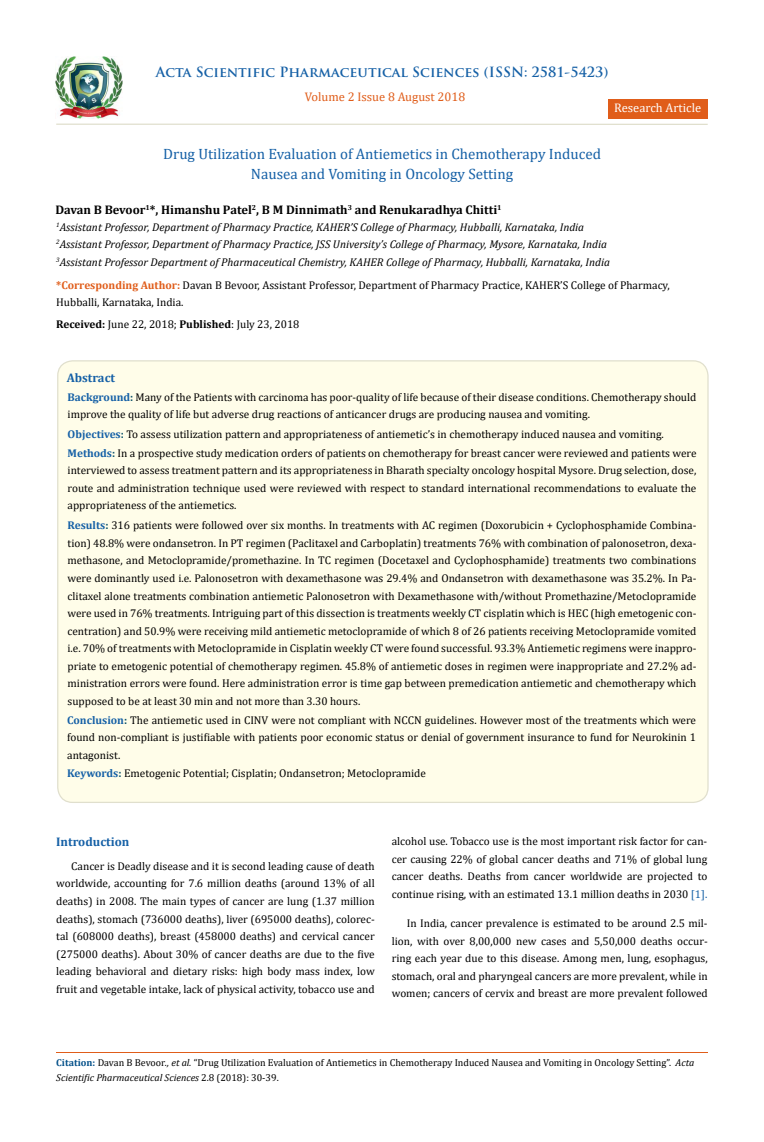
<style>
.page{position:relative;width:764px;height:1142px;background:#fff}
.page>*{position:absolute;margin:0;border:0;box-sizing:border-box;transform-origin:0 0}
.t1{font:15px/20px "Cambria";color:#1560a6;text-align:center}
.t2{font:700 13.75px "Trajan Pro";color:#1560a6}
.t3{font:700 12.5px "Cambria";color:#000}
.t4{font:12.5px "Cambria";color:#e05d1a}
.t5{font:700 12.5px "Cambria";color:#1560a6}
.t6{font:12.5px "Cambria";color:#fff}
.t7{font:11.25px/17.5px "Cambria";color:#000;text-align:justify}
.t8{font:italic 11.25px/17.5px "Cambria";color:#000}
.t9{font:10px/15px "Cambria";color:#000}
.s1{font-weight:700;color:#e05d1a}
.s2{font-weight:700}
.s3{font-weight:700;color:#1560a6}
.s4{font-weight:700;color:#0e546a}
.s5{color:#1560a6}
.s6{font-weight:700;color:#035089}
.s7{font-style:italic}
</style>
<div class="page">
<img style="left:56px;top:57px;width:66px;height:61px">
<div style="left:608px;top:99px;width:99px;height:20px;background:#e05d1a"></div>
<div style="left:58px;top:361px;width:650px;height:441px;background:#fffde9;border-radius:15px"></div>
<hr style="left:56px;top:1052px;width:651px;height:1px;background:#e05d1a">
<hr style="left:56px;top:123px;width:651px;height:2px;background:#e0dfcd">
<p class="t2" style="left:156px;top:64px;width:454px">Acta Scientific Pharmaceutical Sciences (ISSN: 2581-5423)</p>
<p class="t4" style="left:305px;top:90px;width:162px">Volume 2 Issue 8 August 2018</p>
<p class="t6" style="left:614px;top:100px;width:89px">Research Article</p>
<h1 class="t1" style="left:163px;top:144px;width:439px">Drug Utilization Evaluation of Antiemetics in Chemotherapy Induced<br>Nausea and Vomiting in Oncology Setting</h1>
<p class="t3" style="left:55px;top:201px;width:448px">Davan B Bevoor<sup>1</sup>*, Himanshu Patel<sup>2</sup>, B M Dinnimath<sup>3</sup> and Renukaradhya Chitti<sup>1</sup></p>
<p class="t8" style="left:56px;top:217px;width:555px"><sup>1</sup>Assistant Professor, Department of Pharmacy Practice, KAHER’S College of Pharmacy, Hubballi, Karnataka, India<br><sup>2</sup>Assistant Professor, Department of Pharmacy Practice, JSS University’s College of Pharmacy, Mysore, Karnataka, India<br><sup>3</sup>Assistant Professor Department of Pharmaceutical Chemistry, KAHER College of Pharmacy, Hubballi, Karnataka, India</p>
<p class="t7" style="left:56px;top:276px;width:615px"><span class="s1">*Corresponding Author:</span> Davan B Bevoor, Assistant Professor, Department of Pharmacy Practice, KAHER’S College of Pharmacy,<br>Hubballi, Karnataka, India.</p>
<p class="t7" style="left:56px;top:316px;width:245px"><span class="s2">Received:</span> June 22, 2018; <span class="s2">Published</span>: July 23, 2018</p>
<p class="t5" style="left:67px;top:369px;width:50px">Abstract</p>
<p class="t7" style="left:68px;top:388px;width:630px"><span class="s3">Background</span><span class="s4">:</span> Many of the Patients with carcinoma has poor-quality of life because of their disease conditions. Chemotherapy should improve the quality of life but adverse drug reactions of anticancer drugs are producing nausea and vomiting.</p>
<p class="t7" style="left:68px;top:424px;width:630px;line-height:18.9px"><span class="s3">Objectives</span><span class="s4">:</span> To assess utilization pattern and appropriateness of antiemetic’s in chemotherapy induced nausea and vomiting.<br><span class="s3">Methods</span><span class="s4">:</span> In a prospective study medication orders of patients on chemotherapy for breast cancer were reviewed and patients were</p>
<p class="t7" style="left:68px;top:461px;width:630px">interviewed to assess treatment pattern and its appropriateness in Bharath specialty oncology hospital Mysore. Drug selection, dose, route and administration technique used were reviewed with respect to standard international recommendations to evaluate the appropriateness of the antiemetics.</p>
<p class="t7" style="left:68px;top:516px;width:630px"><span class="s3">Results</span><span class="s4">:</span> 316 patients were followed over six months. In treatments with AC regimen (Doxorubicin + Cyclophosphamide Combina&shy;tion) 48.8% were ondansetron. In PT regimen (Paclitaxel and Carboplatin) treatments 76% with combination of palonosetron, dexa&shy;methasone, and Metoclopramide/promethazine. In TC regimen (Docetaxel and Cyclophosphamide) treatments two combinations were dominantly used i.e. Palonosetron with dexamethasone was 29.4% and Ondansetron with dexamethasone was 35.2%. In Pa&shy;clitaxel alone treatments combination antiemetic Palonosetron with Dexamethasone with/without Promethazine/Metoclopramide were used in 76% treatments. Intriguing part of this dissection is treatments weekly CT cisplatin which is HEC (high emetogenic con&shy;centration) and 50.9% were receiving mild antiemetic metoclopramide of which 8 of 26 patients receiving Metoclopramide vomited i.e. 70% of treatments with Metoclopramide in Cisplatin weekly CT were found successful. 93.3% Antiemetic regimens were inappro&shy;priate to emetogenic potential of chemotherapy regimen. 45.8% of antiemetic doses in regimen were inappropriate and 27.2% ad&shy;ministration errors were found. Here administration error is time gap between premedication antiemetic and chemotherapy which supposed to be at least 30 min and not more than 3.30 hours.</p>
<p class="t7" style="left:67px;top:710px;width:630px"><span class="s3">Conclusion</span><span class="s4">:</span> The antiemetic used in CINV were not compliant with NCCN guidelines. However most of the treatments which were found non-compliant is justifiable with patients poor economic status or denial of government insurance to fund for Neurokinin 1 antagonist.</p>
<p class="t7" style="left:67px;top:764px;width:360px"><span class="s3">Keywords</span><span class="s4">:</span> Emetogenic Potential; Cisplatin; Ondansetron; Metoclopramide</p>
<p class="t5" style="left:56px;top:833px;width:75px">Introduction</p>
<p class="t7" style="left:56px;top:857px;width:320px;text-indent:15px">Cancer is Deadly disease and it is second leading cause of death worldwide, accounting for 7.6 million deaths (around 13% of all deaths) in 2008. The main types of cancer are lung (1.37 million deaths), stomach (736000 deaths), liver (695000 deaths), colorec&shy;tal (608000 deaths), breast (458000 deaths) and cervical cancer (275000 deaths). About 30% of cancer deaths are due to the five leading behavioral and dietary risks: high body mass index, low fruit and vegetable intake, lack of physical activity, tobacco use and</p>
<p class="t7" style="left:392px;top:832px;width:317px">alcohol use. Tobacco use is the most important risk factor for can&shy;cer causing 22% of global cancer deaths and 71% of global lung cancer deaths. Deaths from cancer worldwide are projected to continue rising, with an estimated 13.1 million deaths in 2030 <span class="s5">[1].</span></p>
<p class="t7" style="left:392px;top:914px;width:317px;text-indent:15px">In India, cancer prevalence is estimated to be around 2.5 mil&shy;lion, with over 8,00,000 new cases and 5,50,000 deaths occur&shy;ring each year due to this disease. Among men, lung, esophagus, stomach, oral and pharyngeal cancers are more prevalent, while in women; cancers of cervix and breast are more prevalent followed</p>
<p class="t9" style="left:56px;top:1055px;width:639px"><span class="s6">Citation:</span> Davan B Bevoor<span class="s7">., et al.</span> “Drug Utilization Evaluation of Antiemetics in Chemotherapy Induced Nausea and Vomiting in Oncology Setting”. <span class="s7">Acta<br>Scientific Pharmaceutical Sciences</span> 2.8 (2018): 30-39.</p>
</div>
